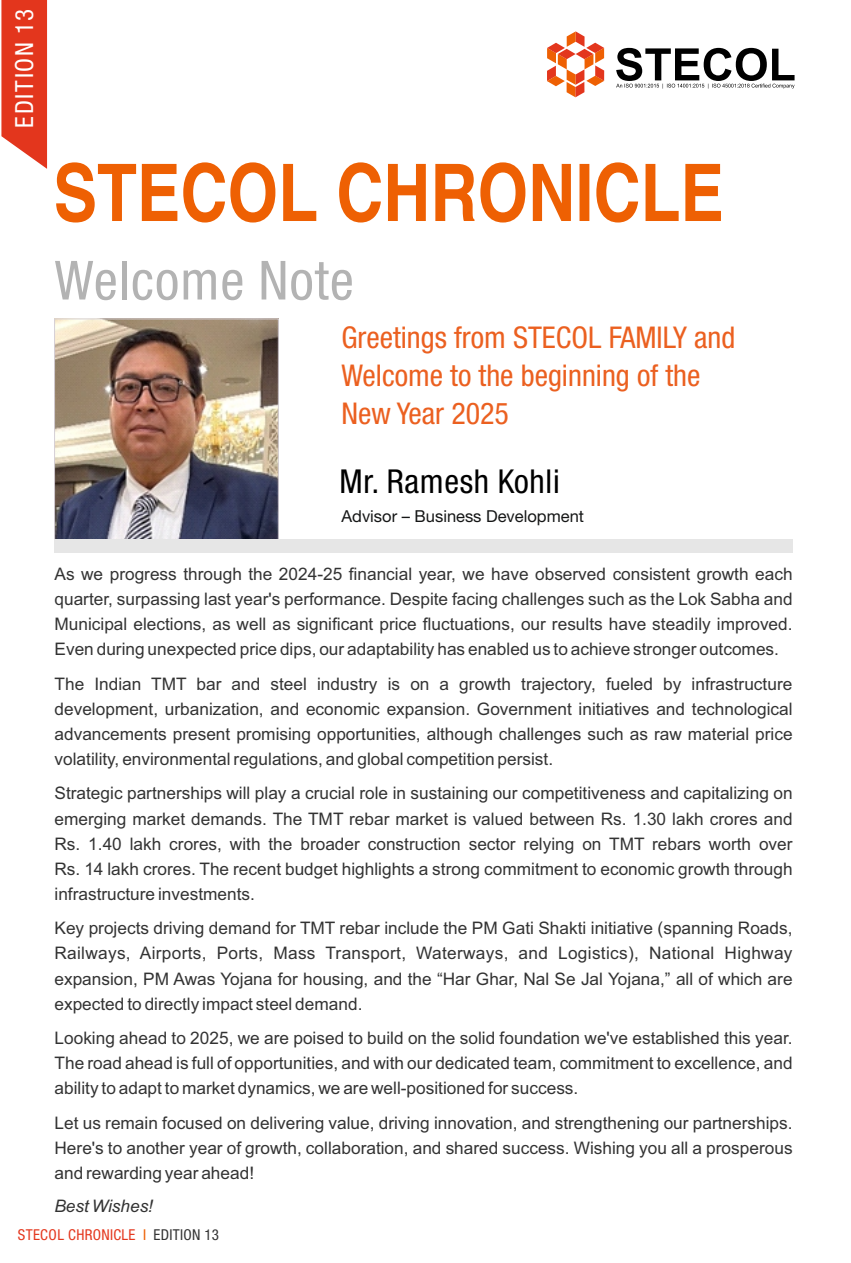
<style>
.page{position:relative;width:851px;height:1263px;background:#fff}
.page>*{position:absolute;margin:0;border:0;box-sizing:border-box;transform-origin:0 0}
.t1{font:700 condensed 79.5px "Helvetica";color:#ee6003}
.t2{font:condensed 54px "Helvetica 57";letter-spacing:.02em;color:#b3b3b3}
.t3{font:condensed 33px "Helvetica 57";letter-spacing:.02em;color:#000}
.t4{font:condensed 30px/37.8px "Helvetica 57";color:#eb6020}
.t5{font:condensed 25.05px "Helvetica 57";letter-spacing:.07em;color:#fff}
.t6{font:17.25px/25px "Arial";color:#333;text-align:justify}
.t7{font:italic 17.25px "Arial";color:#333}
.t8{font:16.5px "Helvetica Neue CE";color:#151616}
.t9{font:condensed 15px "Helvetica 57";letter-spacing:.02em;color:#e4371e}
.s1{color:#ed5f03}
.s2{color:#333}
</style>
<div class="page">
<svg style="left:547px;top:31px;width:57px;height:66px"></svg>
<svg style="left:616px;top:48px;width:178px;height:41px"></svg>
<svg style="left:1px;top:0;width:46px;height:169px"></svg>
<img style="left:56px;top:321px;width:221px;height:218px">
<div style="left:54px;top:319px;width:225px;height:230px;border:1px solid #d5cfd6"></div>
<div style="left:54px;top:539px;width:738px;height:14px;background:#e6e6e6"></div>
<h3 class="t5" style="left:15px;top:127px;width:120px;rotate:-90deg">EDITION 13</h3>
<h1 class="t1" style="left:54px;top:163px;width:671px">STECOL CHRONICLE</h1>
<h2 class="t2" style="left:55px;top:261px;width:301px">Welcome Note</h2>
<h3 class="t4" style="left:341px;top:321px;width:395px">Greetings from STECOL FAMILY and<br>Welcome to the beginning of the<br>New Year 2025</h3>
<h3 class="t3" style="left:339px;top:469px;width:222px">Mr. Ramesh Kohli</h3>
<p class="t8" style="left:341px;top:510px;width:244px">Advisor Business Development</p>
<p class="t6" style="left:54px;top:563px;width:739px">As we progress through the 2024-25 financial year, we have observed consistent growth each quarter, surpassing last year's performance. Despite facing challenges such as the Lok Sabha and Municipal elections, as well as significant price fluctuations, our results have steadily improved.<br>Even during unexpected price dips, our adaptability has enabled us to achieve stronger outcomes.</p>
<p class="t6" style="left:55px;top:673px;width:739px">The Indian TMT bar and steel industry is on a growth trajectory, fueled by infrastructure development, urbanization, and economic expansion. Government initiatives and technological advancements present promising opportunities, although challenges such as raw material price volatility, environmental regulations, and global competition persist.</p>
<p class="t6" style="left:54px;top:782px;width:739px">Strategic partnerships will play a crucial role in sustaining our competitiveness and capitalizing on emerging market demands. The TMT rebar market is valued between Rs. 1.30 lakh crores and Rs. 1.40 lakh crores, with the broader construction sector relying on TMT rebars worth over Rs. 14 lakh crores. The recent budget highlights a strong commitment to economic growth through infrastructure investments.</p>
<p class="t6" style="left:54px;top:917px;width:739px">Key projects driving demand for TMT rebar include the PM Gati Shakti initiative (spanning Roads, Railways, Airports, Ports, Mass Transport, Waterways, and Logistics), National Highway expansion, PM Awas Yojana for housing, and the “Har Ghar, Nal Se Jal Yojana,” all of which are expected to directly impact steel demand.</p>
<p class="t6" style="left:55px;top:1027px;width:739px">Looking ahead to 2025, we are poised to build on the solid foundation we've established this year.<br>The road ahead is full of opportunities, and with our dedicated team, commitment to excellence, and ability to adapt to market dynamics, we are well-positioned for success.</p>
<p class="t6" style="left:54px;top:1112px;width:739px">Let us remain focused on delivering value, driving innovation, and strengthening our partnerships.<br>Here's to another year of growth, collaboration, and shared success. Wishing you all a prosperous and rewarding year ahead!</p>
<p class="t7" style="left:54px;top:1199px;width:100px">Best Wishes!</p>
<p class="t9" style="left:18px;top:1230px;width:203px">STECOL CHRONICLE <span class="s1">I</span> <span class="s2">EDITION 13</span></p>
</div>
